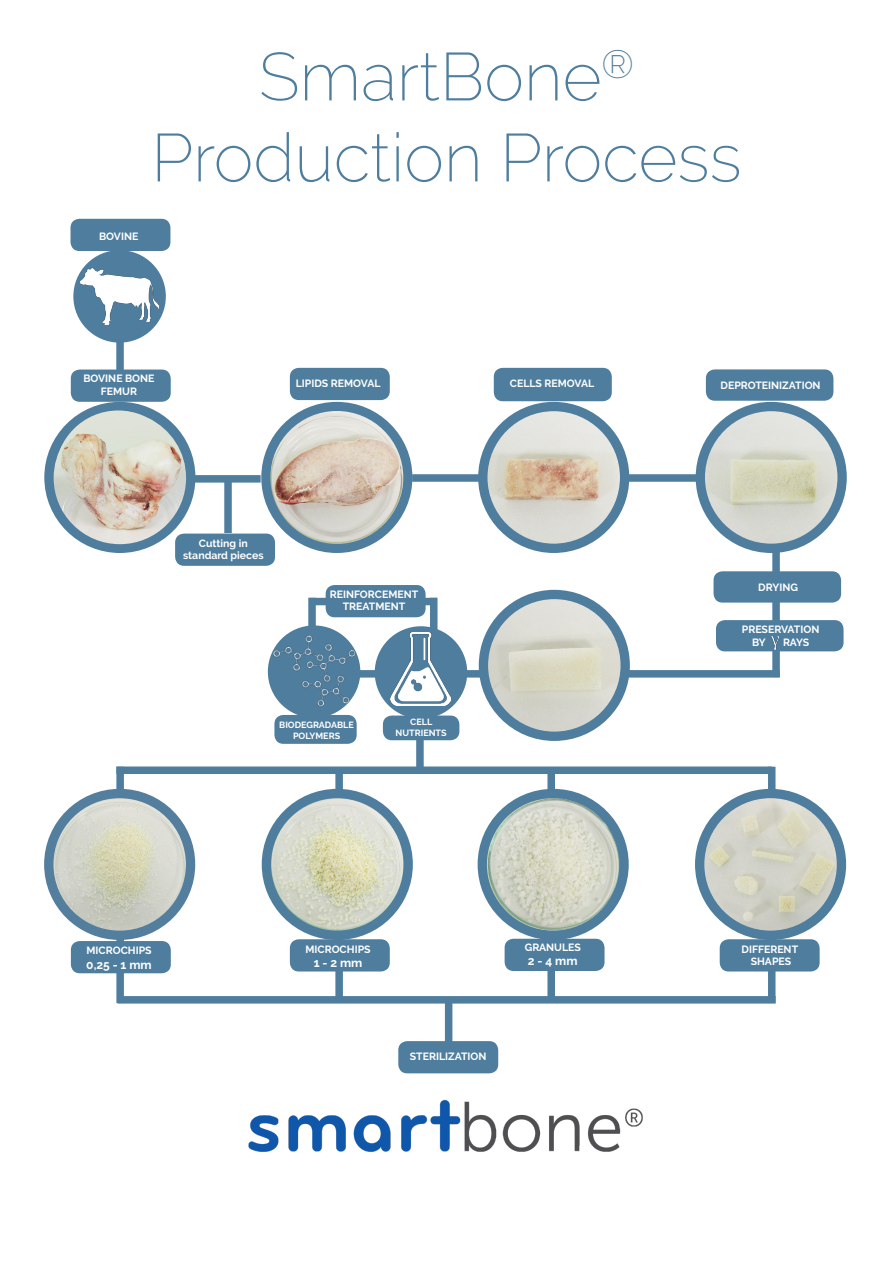
<style>
.page{position:relative;width:893px;height:1263px;background:#fff}
.page>*{position:absolute;margin:0;border:0;box-sizing:border-box;transform-origin:0 0}
.t1{font:200 67.5px/81px "Raleway";color:#4e7d9e;text-align:center}
.t2{font:700 12px "Raleway";color:#fff}
.t3{font:700 10.5px/12.6px "Raleway";color:#fff;text-align:center}
.t4{font:700 9px/10.8px "Raleway";color:#fff;text-align:center}
</style>
<div class="page">
<div style="left:330px;top:670px;width:450px;height:8px;background:#4e7d9e"></div>
<div style="left:309px;top:598px;width:128px;height:7px;background:#4e7d9e"></div>
<div style="left:116px;top:767px;width:8px;height:236px;background:#4e7d9e"></div>
<div style="left:335px;top:769px;width:8px;height:232px;background:#4e7d9e"></div>
<div style="left:768px;top:767px;width:7px;height:236px;background:#4e7d9e"></div>
<div style="left:547px;top:770px;width:8px;height:232px;background:#4e7d9e"></div>
<div style="left:44px;top:402px;width:151px;height:151px;background:#4e7d9e;border-radius:50%"></div>
<div style="left:55px;top:410px;width:126px;height:126px;background:#e0e3d8;border-radius:50%"></div>
<div style="left:44px;top:789px;width:151px;height:151px;background:#547e9e;border-radius:50%"></div>
<div style="left:262px;top:789px;width:151px;height:151px;background:#4e7d9e;border-radius:50%"></div>
<div style="left:478px;top:789px;width:151px;height:151px;background:#4e7d9e;border-radius:50%"></div>
<div style="left:479px;top:590px;width:151px;height:151px;background:#4e7d9e;border-radius:50%"></div>
<div style="left:695px;top:789px;width:151px;height:151px;background:#4e7d9e;border-radius:50%"></div>
<div style="left:261px;top:402px;width:151px;height:151px;background:#4e7d9e;border-radius:50%"></div>
<div style="left:73px;top:250px;width:93px;height:93px;background:#4e7d9e;border-radius:50%"></div>
<div style="left:478px;top:402px;width:151px;height:151px;background:#4e7d9e;border-radius:50%"></div>
<div style="left:696px;top:402px;width:151px;height:151px;background:#4e7d9e;border-radius:50%"></div>
<img style="left:54px;top:418px;width:132px;height:126px">
<img style="left:270px;top:411px;width:133px;height:133px;border-radius:66px">
<img style="left:487px;top:411px;width:133px;height:133px;border-radius:66px">
<img style="left:705px;top:411px;width:132px;height:133px;border-radius:66px">
<img style="left:488px;top:599px;width:132px;height:133px;border-radius:66px">
<img style="left:53px;top:798px;width:133px;height:133px;border-radius:66px">
<img style="left:271px;top:798px;width:132px;height:133px;border-radius:66px">
<img style="left:487px;top:798px;width:132px;height:133px;border-radius:66px">
<img style="left:704px;top:798px;width:133px;height:133px;border-radius:66px">
<div style="left:194px;top:475px;width:67px;height:8px;background:#4e7d9e"></div>
<div style="left:116px;top:329px;width:8px;height:45px;background:#4e7d9e"></div>
<div style="left:412px;top:474px;width:67px;height:8px;background:#4e7d9e"></div>
<div style="left:629px;top:474px;width:67px;height:8px;background:#4e7d9e"></div>
<div style="left:416px;top:727px;width:8px;height:45px;background:#4e7d9e"></div>
<div style="left:308px;top:598px;width:8px;height:28px;background:#4e7d9e"></div>
<div style="left:430px;top:598px;width:7px;height:33px;background:#4e7d9e"></div>
<div style="left:772px;top:545px;width:8px;height:132px;background:#4e7d9e"></div>
<div style="left:445px;top:1000px;width:7px;height:61px;background:#4e7d9e"></div>
<div style="left:224px;top:478px;width:8px;height:55px;background:#4e7d9e"></div>
<div style="left:116px;top:766px;width:656px;height:8px;background:#4e7d9e"></div>
<div style="left:118px;top:996px;width:658px;height:7px;background:#4e7d9e"></div>
<div style="left:71px;top:941px;width:100px;height:32px;background:#4e7d9e;border-radius:9px"></div>
<div style="left:290px;top:939px;width:100px;height:32px;background:#4e7d9e;border-radius:9px"></div>
<div style="left:505px;top:939px;width:99px;height:32px;background:#4e7d9e;border-radius:9px"></div>
<div style="left:720px;top:939px;width:100px;height:32px;background:#4e7d9e;border-radius:9px"></div>
<div style="left:71px;top:369px;width:100px;height:33px;background:#4e7d9e;border-radius:9px"></div>
<div style="left:290px;top:368px;width:100px;height:32px;background:#4e7d9e;border-radius:9px"></div>
<div style="left:175px;top:534px;width:100px;height:32px;background:#4e7d9e;border-radius:9px"></div>
<div style="left:494px;top:368px;width:118px;height:33px;background:#4e7d9e;border-radius:9px"></div>
<div style="left:706px;top:369px;width:127px;height:32px;background:#4e7d9e;border-radius:9px"></div>
<div style="left:713px;top:571px;width:128px;height:32px;background:#4e7d9e;border-radius:9px"></div>
<div style="left:716px;top:620px;width:127px;height:31px;background:#4e7d9e;border-radius:9px"></div>
<div style="left:71px;top:219px;width:99px;height:32px;background:#4e7d9e;border-radius:9px"></div>
<div style="left:326px;top:585px;width:100px;height:32px;background:#4e7d9e;border-radius:9px"></div>
<div style="left:398px;top:1041px;width:100px;height:32px;background:#4e7d9e;border-radius:9px"></div>
<img style="left:81px;top:268px;width:77px;height:57px">
<img style="left:771px;top:636px;width:8px;height:13px">
<img style="left:248px;top:1060px;width:395px;height:92px">
<div style="left:375px;top:626px;width:92px;height:93px;background:#4e7d9e;border-radius:50%"></div>
<div style="left:383px;top:715px;width:76px;height:25px;background:#4e7d9e;border-radius:9px"></div>
<div style="left:274px;top:715px;width:83px;height:29px;background:#4e7d9e;border-radius:9px"></div>
<img style="left:391px;top:632px;width:60px;height:73px">
<img style="left:267px;top:626px;width:98px;height:89px">
<h1 class="t1" style="left:151px;top:36px;width:592px">SmartBone<sup>®<br></sup>Production Process</h1>
<p class="t3" style="left:99px;top:230px;width:41px">BOVINE</p>
<p class="t3" style="left:83px;top:372px;width:73px">BOVINE BONE<br>FEMUR</p>
<p class="t3" style="left:296px;top:377px;width:86px">LIPIDS REMOVAL</p>
<p class="t3" style="left:183px;top:537px;width:82px">Cutting in standard pieces</p>
<p class="t3" style="left:330px;top:588px;width:90px">REINFORCEMENT<br>TREATMENT</p>
<p class="t4" style="left:279px;top:720px;width:76px">BIODEGRADABLE<br>POLYMERS</p>
<p class="t4" style="left:396px;top:717px;width:53px">CELL<br>NUTRIENTS</p>
<p class="t3" style="left:510px;top:377px;width:86px">CELLS REMOVAL</p>
<p class="t3" style="left:720px;top:379px;width:102px">DEPROTEINIZATION</p>
<p class="t3" style="left:758px;top:581px;width:41px">DRYING</p>
<p class="t3" style="left:752px;top:623px;width:69px;text-align:left;text-indent:-10px">PRESERVATION<br>BY</p>
<p class="t3" style="left:783px;top:636px;width:28px">RAYS</p>
<p class="t3" style="left:86px;top:944px;width:67px">MICROCHIPS</p>
<p class="t2" style="left:86px;top:957px;width:67px">0,25 - 1 mm</p>
<p class="t3" style="left:305px;top:942px;width:67px">MICROCHIPS</p>
<p class="t2" style="left:314px;top:956px;width:50px">1 - 2 mm</p>
<p class="t3" style="left:410px;top:1050px;width:78px">STERILIZATION</p>
<p class="t3" style="left:525px;top:940px;width:58px">GRANULES</p>
<p class="t2" style="left:528px;top:954px;width:51px">2 - 4 mm</p>
<p class="t3" style="left:741px;top:942px;width:58px">DIFFERENT<br>SHAPES</p>
</div>
